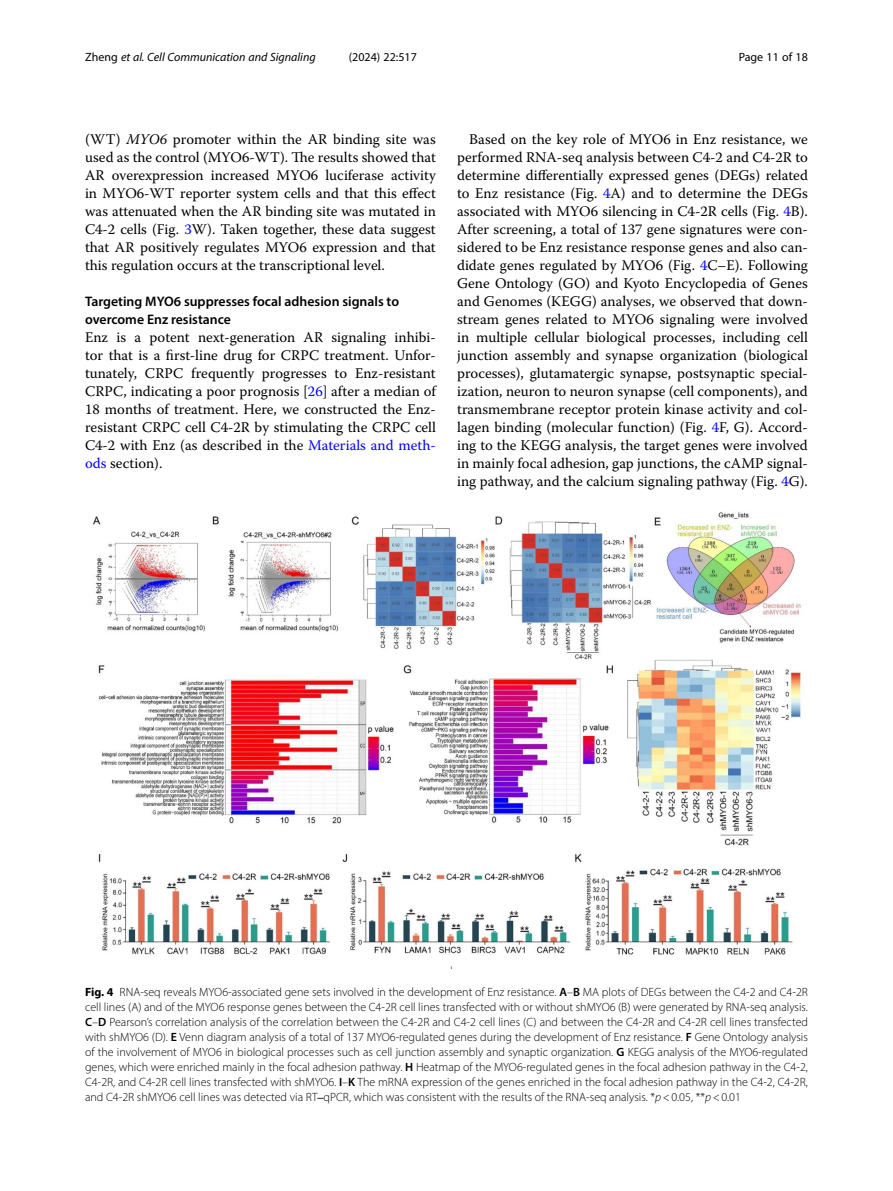
<style>
.page{position:relative;width:893px;height:1191px;background:#fff}
.page>*{position:absolute;margin:0;border:0;box-sizing:border-box;transform-origin:0 0}
.Body_Text_Indent{font:14.7px/18px "Warnock Pro";color:#000;text-align:justify}
.Body_Text{font:14.7px/18px "Warnock Pro";color:#000;text-align:justify}
.Head_2{font:600 13.8px/18px "Myriad Pro";color:#000}
.Figure_Caption{font:300 12px/15px "Myriad Pro";color:#000;text-align:justify}
.t1{font:italic 12px "Myriad Pro";color:#000}
.t2{font:12px "Myriad Pro";color:#000}
.s1{font-style:normal}
.s2{font-style:italic}
.s3{color:#00f}
.s4{font-weight:700}
.s5{font-weight:600}
.s6{font-family:"STIX";font-weight:400}
</style>
<div class="page">
<img style="left:93px;top:512px;width:708px;height:457px">
<p class="t1" style="left:85px;top:50px;width:232px"><span class="s1">Zheng</span> et al. Cell Communication and Signaling</p>
<p class="t2" style="left:349px;top:50px;width:70px">(2024) 22:517</p>
<p class="t2" style="left:739px;top:50px;width:71px">Page 11 of 18</p>
<p class="Body_Text_Indent" style="left:85px;top:130px;width:352px">(WT) <span class="s2">MYO6</span> promoter within the AR binding site was used as the control (MYO6-WT). The results showed that AR overexpression increased MYO6 luciferase activity in MYO6-WT reporter system cells and that this effect was attenuated when the AR binding site was mutated in C4-2 cells (Fig. <span class="s3">3</span>W). Taken together, these data suggest that AR positively regulates MYO6 expression and that this regulation occurs at the transcriptional level.</p>
<p class="Head_2" style="left:85px;top:292px;width:316px">Targeting MYO6 suppresses focal adhesion signals to overcome Enz resistance</p>
<p class="Body_Text" style="left:85px;top:328px;width:352px">Enz is a potent next-generation AR signaling inhibi&shy;tor that is a first-line drug for CRPC treatment. Unfor&shy;tunately, CRPC frequently progresses to Enz-resistant CRPC, indicating a poor prognosis [<span class="s3">26</span>] after a median of 18 months of treatment. Here, we constructed the Enz&shy;resistant CRPC cell C4-2R by stimulating the CRPC cell C4-2 with Enz (as described in the <span class="s3">Materials and meth&shy;ods</span> section).</p>
<p class="Body_Text_Indent" style="left:457px;top:130px;width:352px;text-indent:12px">Based on the key role of MYO6 in Enz resistance, we performed RNA-seq analysis between C4-2 and C4-2R to determine differentially expressed genes (DEGs) related to Enz resistance (Fig. <span class="s3">4</span>A) and to determine the DEGs associated with MYO6 silencing in C4-2R cells (Fig. <span class="s3">4</span>B).<br>After screening, a total of 137 gene signatures were con&shy;sidered to be Enz resistance response genes and also can&shy;didate genes regulated by MYO6 (Fig. <span class="s3">4</span>C–E). Following Gene Ontology (GO) and Kyoto Encyclopedia of Genes and Genomes (KEGG) analyses, we observed that down&shy;stream genes related to MYO6 signaling were involved in multiple cellular biological processes, including cell junction assembly and synapse organization (biological processes), glutamatergic synapse, postsynaptic special&shy;ization, neuron to neuron synapse (cell components), and transmembrane receptor protein kinase activity and col&shy;lagen binding (molecular function) (Fig. <span class="s3">4</span>F, G). Accord&shy;ing to the KEGG analysis, the target genes were involved in mainly focal adhesion, gap junctions, the cAMP signal&shy;ing pathway, and the calcium signaling pathway (Fig. <span class="s3">4</span>G).</p>
<p class="Figure_Caption" style="left:85px;top:984px;width:724px"><span class="s4">Fig. 4</span> RNA-seq reveals MYO6-associated gene sets involved in the development of Enz resistance. <span class="s5">A</span>–<span class="s5">B</span> MA plots of DEGs between the C4-2 and C4-2R cell lines (A) and of the MYO6 response genes between the C4-2R cell lines transfected with or without shMYO6 (B) were generated by RNA-seq analysis.<br><span class="s5">C</span>–<span class="s5">D</span> Pearson’s correlation analysis of the correlation between the C4-2R and C4-2 cell lines (C) and between the C4-2R and C4-2R cell lines transfected with shMYO6 (D). <span class="s5">E</span> Venn diagram analysis of a total of 137 MYO6-regulated genes during the development of Enz resistance. <span class="s5">F</span> Gene Ontology analysis of the involvement of MYO6 in biological processes such as cell junction assembly and synaptic organization. <span class="s5">G</span> KEGG analysis of the MYO6-regulated genes, which were enriched mainly in the focal adhesion pathway. <span class="s5">H</span> Heatmap of the MYO6-regulated genes in the focal adhesion pathway in the C4-2, C4-2R, and C4-2R cell lines transfected with shMYO6. <span class="s5">I</span>–<span class="s5">K</span> The mRNA expression of the genes enriched in the focal adhesion pathway in the C4-2, C4-2R, and C4-2R shMYO6 cell lines was detected via RT<span class="s6">‒</span>qPCR, which was consistent with the results of the RNA-seq analysis. *<span class="s2">p</span>&lt;0.05, **<span class="s2">p</span>&lt;0.01</p>
</div>
